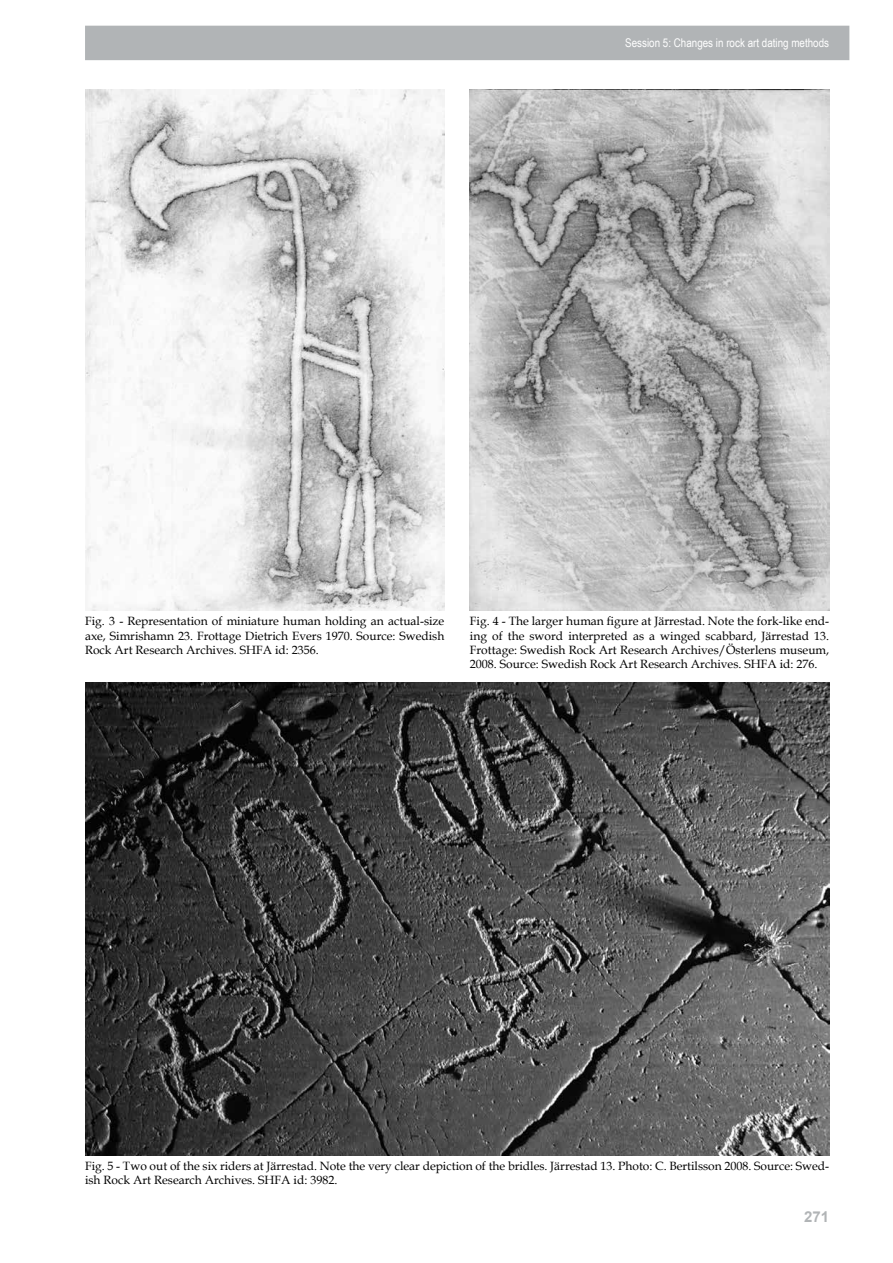
<style>
.page{position:relative;width:893px;height:1263px;background:#fff}
.page>*{position:absolute;margin:0;border:0;box-sizing:border-box;transform-origin:0 0}
.t1{font:700 15px "Arial";color:#b1b4b6}
.t2{font:12px/14.4px "Book Antiqua";color:#000;text-align:justify}
.t3{font:12px "Arial Narrow";color:#fff}
</style>
<div class="page">
<div style="left:85px;top:26px;width:764px;height:34px;background:#b1b4b6"></div>
<img style="left:85px;top:89px;width:359px;height:521px">
<img style="left:470px;top:89px;width:359px;height:521px">
<img style="left:85px;top:682px;width:744px;height:473px">
<p class="t3" style="left:625px;top:34px;width:206px">Session 5: Changes in rock art dating methods</p>
<p class="t2" style="left:85px;top:614px;width:361px">Fig. 3 - Representation of miniature human holding an actual-size axe, Simrishamn 23. Frottage Dietrich Evers 1970. Source: Swedish Rock Art Research Archives. SHFA id: 2356.</p>
<p class="t2" style="left:470px;top:614px;width:361px">Fig. 4 - The larger human figure at Järrestad. Note the fork-like end&shy;ing of the sword interpreted as a winged scabbard, Järrestad 13.<br>Frottage: Swedish Rock Art Research Archives/Österlens museum, 2008. Source: Swedish Rock Art Research Archives. SHFA id: 276.</p>
<p class="t2" style="left:85px;top:1158px;width:746px">Fig. 5 - Two out of the six riders at Järrestad. Note the very clear depiction of the bridles. Järrestad 13. Photo: C. Bertilsson 2008. Source: Swed&shy;ish Rock Art Research Archives. SHFA id: 3982.</p>
<p class="t1" style="left:804px;top:1206px;width:27px">271</p>
</div>
